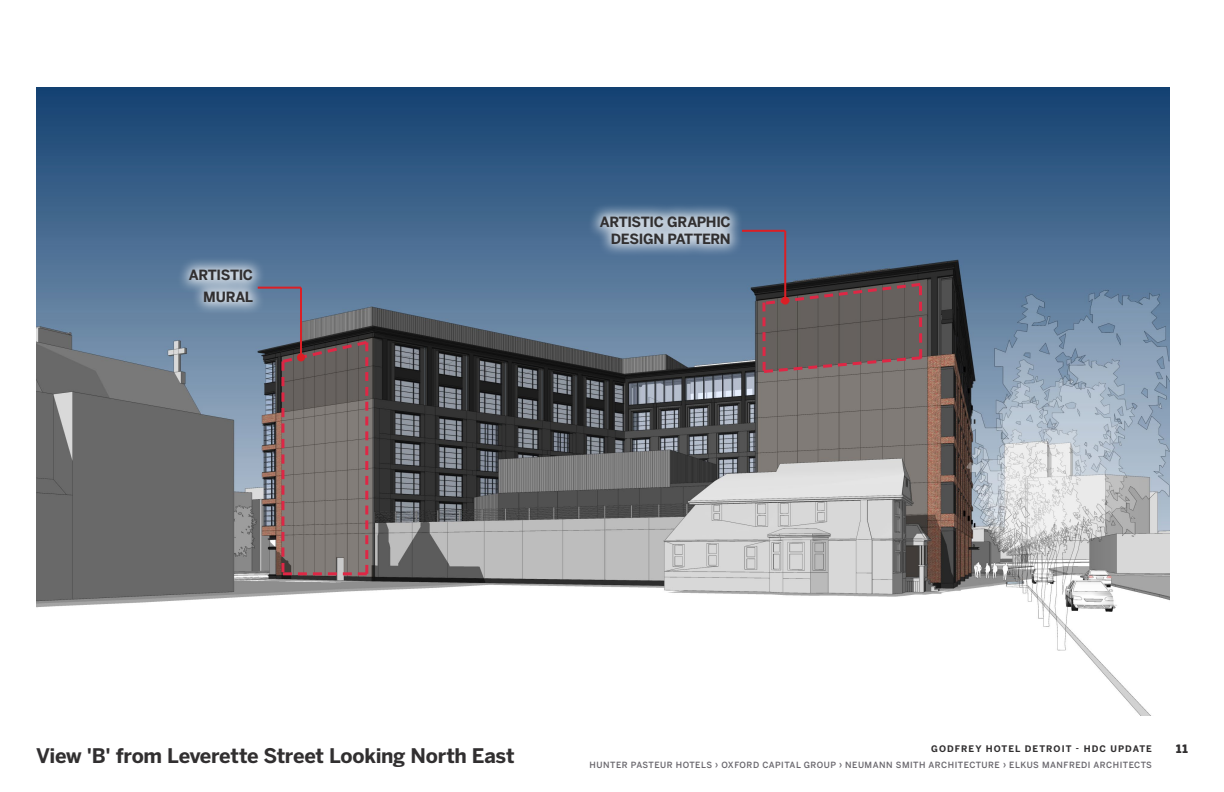
<style>
.page{position:relative;width:1224px;height:792px;background:#fff}
.page>*{position:absolute;margin:0;border:0;box-sizing:border-box;transform-origin:0 0}
.BODY_Heading_Footer{font:700 20px "Benton Sans";letter-spacing:-.015em;color:#312f30}
.t1{font:700 14px/16.8px "Benton Sans";letter-spacing:-.025em;color:#312f30;text-align:right}
.t2{font:900 11.5px "Benton Sans";color:#312f30}
.t3{font:700 9px "Benton Sans";letter-spacing:.12em;color:#312f30}
.t4{font:500 8.5px "Benton Sans";letter-spacing:.06em;color:#69676d}
</style>
<div class="page">
<img style="left:36px;top:88px;width:1134px;height:628px">
<svg style="left:761px;top:281px;width:163px;height:94px;background:#675958"></svg>
<svg style="left:279px;top:339px;width:91px;height:236px;background:#7b6c6a"></svg>
<div style="left:176px;top:256px;width:90px;height:59px;background:#fff;opacity:.75"></div>
<div style="left:587px;top:203px;width:156px;height:55px;background:#fff;opacity:.75"></div>
<hr style="left:300px;top:288px;width:2px;height:69px;background:#db1f25">
<div style="left:297px;top:353px;width:8px;height:8px;background:#db1f25;border-radius:50%"></div>
<hr style="left:784px;top:231px;width:2px;height:70px;background:#db1f25">
<div style="left:781px;top:297px;width:8px;height:8px;background:#db1f25;border-radius:50%"></div>
<hr style="left:258px;top:287px;width:43px;height:2px;background:#db1f25">
<hr style="left:742px;top:230px;width:43px;height:2px;background:#db1f25">
<p class="t1" style="left:189px;top:267px;width:66px">ARTISTIC</p>
<p class="t1" style="left:203px;top:288px;width:51px">MURAL</p>
<p class="t1" style="left:600px;top:214px;width:133px">ARTISTIC GRAPHIC<br>DESIGN PATTERN</p>
<p class="BODY_Heading_Footer" style="left:36px;top:743px;width:480px">View 'B' from Leverette Street Looking North East</p>
<p class="t3" style="left:931px;top:743px;width:222px">GODFREY HOTEL DETROIT - HDC UPDATE</p>
<h3 class="t2" style="left:1176px;top:741px;width:13px">11</h3>
<p class="t4" style="left:590px;top:759px;width:564px">HUNTER PASTEUR HOTELS › OXFORD CAPITAL GROUP › NEUMANN SMITH ARCHITECTURE › ELKUS MANFREDI ARCHITECTS</p>
</div>
